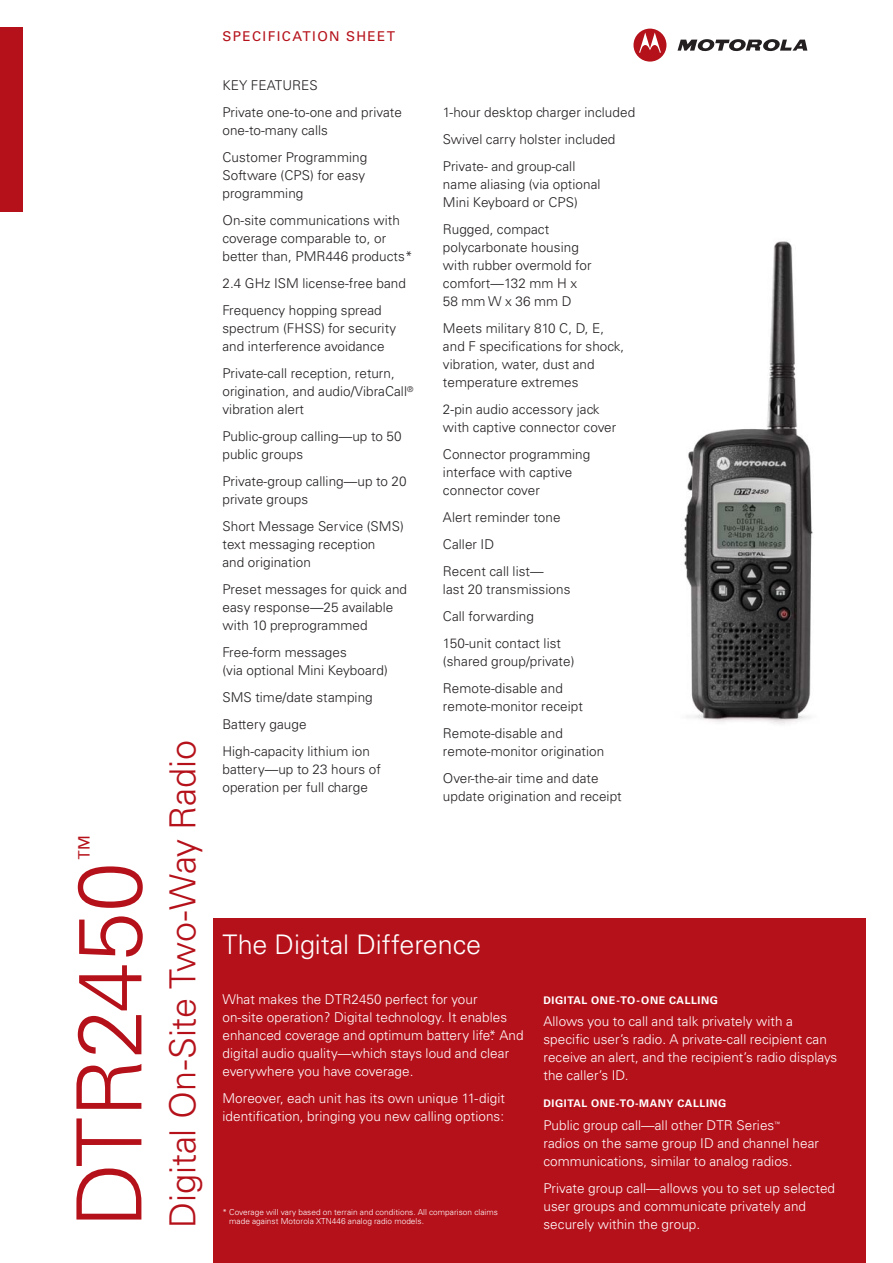
<style>
.page{position:relative;width:893px;height:1263px;background:#fff}
.page>*{position:absolute;margin:0;border:0;box-sizing:border-box;transform-origin:0 0}
.t1{font:300 90px "Univers LT Std";letter-spacing:-.01em;color:#b5111a}
.t2{font:300 36px "Univers LT Std";letter-spacing:-.005em;color:#b5111a}
.t3{font:300 27px "Univers LT Std";letter-spacing:-.005em;color:#fff}
.t4{font:300 27px "Univers LT Std";color:#b5111a}
.t5{font:300 13.5px/18px "Univers LT Std";letter-spacing:.005em;color:#231f20}
.t6{font:300 13.5px/18px "Univers LT Std";letter-spacing:.005em;color:#fff}
.t7{font:13.5px "Univers LT Std";letter-spacing:.105em;color:#b5111a}
.t8{font:700 10.5px "Univers LT Std";letter-spacing:.055em;color:#fff}
.t9{font:300 8.25px/9px "Univers LT Std";letter-spacing:.005em;color:#fff}
.t10{font:300 6px "Univers LT Std";color:#fff}
</style>
<div class="page">
<div style="left:0;top:27px;width:22px;height:185px;background:#b5111a"></div>
<svg style="left:677px;top:39px;width:130px;height:13px"></svg>
<div style="left:633px;top:29px;width:33px;height:33px;background:#b5111a;border-radius:50%"></div>
<svg style="left:639px;top:33px;width:22px;height:20px"></svg>
<img style="left:684px;top:241px;width:129px;height:483px">
<div style="left:213px;top:918px;width:653px;height:345px;background:#b5111a"></div>
<h3 class="t4" style="left:75px;top:860px;width:27px;rotate:-90deg">™</h3>
<h1 class="t1" style="left:67px;top:1228px;width:367px;rotate:-90deg">DTR2450</h1>
<h2 class="t2" style="left:165px;top:1228px;width:489px;rotate:-90deg">Digital On-Site Two-Way Radio</h2>
<p class="t7" style="left:222px;top:29px;width:174px">SPECIFICATION SHEET</p>
<p class="t5" style="left:222px;top:73px;width:181px;line-height:27px">KEY FEATURES<br>Private one-to-one and private</p>
<p class="t5" style="left:222px;top:118px;width:146px;line-height:27px">one-to-many calls<br>Customer Programming</p>
<p class="t5" style="left:222px;top:167px;width:144px">Software (CPS) for easy programming</p>
<p class="t5" style="left:222px;top:212px;width:192px">On-site communications with coverage comparable to, or better than, PMR446 products*</p>
<p class="t5" style="left:222px;top:271px;width:185px;line-height:27px">2.4 GHz ISM license-free band<br>Frequency hopping spread</p>
<p class="t5" style="left:222px;top:320px;width:175px">spectrum (FHSS) for security and interference avoidance</p>
<p class="t5" style="left:222px;top:365px;width:192px">Private-call reception, return, origination, and audio/VibraCall<sup>® </sup>vibration alert</p>
<p class="t5" style="left:222px;top:428px;width:181px">Public-group calling—up to 50 public groups</p>
<p class="t5" style="left:222px;top:473px;width:186px">Private-group calling—up to 20 private groups</p>
<p class="t5" style="left:222px;top:518px;width:183px">Short Message Service (SMS) text messaging reception<br>and origination</p>
<p class="t5" style="left:222px;top:581px;width:186px">Preset messages for quick and easy response—25 available with 10 preprogrammed</p>
<p class="t5" style="left:222px;top:644px;width:167px">Free-form messages<br>(via optional Mini Keyboard)</p>
<p class="t5" style="left:222px;top:685px;width:152px;line-height:27px">SMS time/date stamping<br>Battery gauge<br>High-capacity lithium ion</p>
<p class="t5" style="left:222px;top:761px;width:160px">battery—up to 23 hours of operation per full charge</p>
<p class="t5" style="left:443px;top:100px;width:194px;line-height:27px">1-hour desktop charger included<br>Swivel carry holster included<br>Private- and group-call</p>
<p class="t5" style="left:443px;top:176px;width:159px">name aliasing (via optional<br>Mini Keyboard or CPS)</p>
<p class="t5" style="left:443px;top:221px;width:150px">Rugged, compact polycarbonate housing with rubber overmold for comfort—132 mm H x<br>58 mm W x 36 mm D</p>
<p class="t5" style="left:443px;top:320px;width:183px">Meets military 810 C, D, E, and F specifications for shock, vibration, water, dust and temperature extremes</p>
<p class="t5" style="left:443px;top:401px;width:175px">2-pin audio accessory jack with captive connector cover</p>
<p class="t5" style="left:443px;top:446px;width:149px">Connector programming interface with captive connector cover</p>
<p class="t5" style="left:443px;top:505px;width:119px;line-height:27px">Alert reminder tone<br>Caller ID<br>Recent call list—</p>
<p class="t5" style="left:443px;top:577px;width:129px;line-height:27px">last 20 transmissions<br>Call forwarding<br>150-unit contact list</p>
<p class="t5" style="left:443px;top:649px;width:133px;line-height:27px">(shared group/private)<br>Remote-disable and</p>
<p class="t5" style="left:443px;top:694px;width:141px;line-height:27px">remote-monitor receipt<br>Remote-disable and</p>
<p class="t5" style="left:443px;top:739px;width:163px;line-height:27px">remote-monitor origination<br>Over-the-air time and date</p>
<p class="t5" style="left:443px;top:788px;width:180px">update origination and receipt</p>
<h3 class="t3" style="left:222px;top:932px;width:260px">The Digital Difference</h3>
<p class="t6" style="left:222px;top:991px;width:303px">What makes the DTR2450 perfect for your<br>on-site operation? Digital technology. It enables enhanced coverage and optimum battery life.* And digital audio quality—which stays loud and clear everywhere you have coverage.</p>
<p class="t6" style="left:222px;top:1090px;width:284px">Moreover, each unit has its own unique 11-digit identification, bringing you new calling options:</p>
<p class="t9" style="left:229px;top:1208px;width:270px;text-indent:-7px">* Coverage will vary based on terrain and conditions. All comparison claims made against Motorola XTN446 analog radio models.</p>
<p class="t8" style="left:543px;top:995px;width:176px">DIGITAL ONE-TO-ONE CALLING</p>
<p class="t6" style="left:543px;top:1013px;width:295px">Allows you to call and talk privately with a specific user’s radio. A private-call recipient can receive an alert, and the recipient’s radio displays the caller’s ID.</p>
<p class="t8" style="left:543px;top:1098px;width:184px">DIGITAL ONE-TO-MANY CALLING</p>
<p class="t6" style="left:543px;top:1117px;width:232px">Public group call—all other DTR Series</p>
<p class="t10" style="left:774px;top:1121px;width:7px">™</p>
<p class="t6" style="left:543px;top:1135px;width:277px">radios on the same group ID and channel hear communications, similar to analog radios.</p>
<p class="t6" style="left:543px;top:1180px;width:293px">Private group call—allows you to set up selected user groups and communicate privately and securely within the group.</p>
</div>
